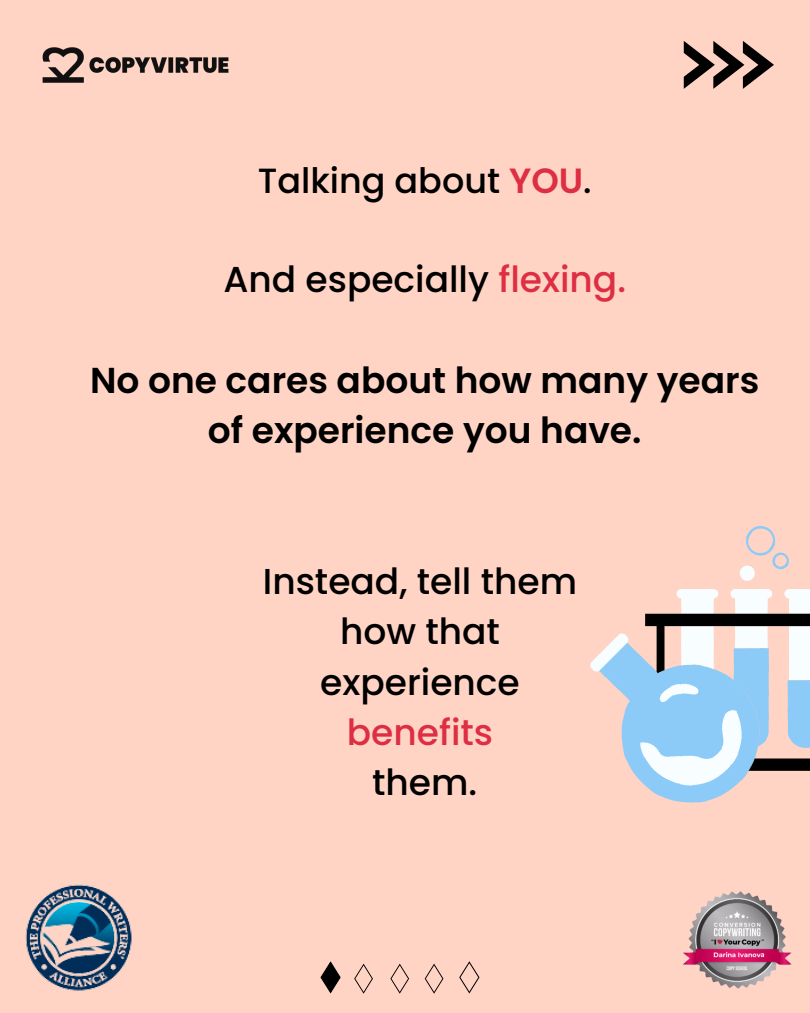
<style>
.page{position:relative;width:810px;height:1013px;background:#fff}
.page>*{position:absolute;margin:0;border:0;box-sizing:border-box;transform-origin:0 0}
.t1{font:500 36px "Poppins";color:#000}
.t2{font:600 36px/50.2px "Poppins";color:#000;text-align:center}
.t3{font:500 36px "Poppins";color:#dd2e44}
.t4{font:500 35px "Poppins";color:#000}
.s1{font-weight:600;color:#dd2e44}
.s2{color:#dd2e44}
</style>
<div class="page">
<div style="left:0;top:0;width:810px;height:1012px;background:#ffd4c4"></div>
<img style="left:42px;top:47px;width:187px;height:36px">
<svg style="left:684px;top:41px;width:90px;height:48px"></svg>
<svg style="left:590px;top:633px;width:55px;height:152px"></svg>
<svg style="left:645px;top:526px;width:165px;height:276px"></svg>
<img style="left:25px;top:884px;width:107px;height:107px">
<img style="left:683px;top:891px;width:109px;height:98px">
<svg style="left:390px;top:963px;width:19px;height:30px"></svg>
<svg style="left:425px;top:963px;width:18px;height:30px"></svg>
<svg style="left:459px;top:961px;width:20px;height:32px"></svg>
<svg style="left:354px;top:963px;width:19px;height:30px"></svg>
<svg style="left:320px;top:961px;width:21px;height:32px"></svg>
<p class="t4" style="left:258px;top:157px;width:335px">Talking about <span class="s1">YOU</span>.</p>
<p class="t1" style="left:223px;top:254px;width:404px">And especially <span class="s2">flexing.</span></p>
<p class="t2" style="left:90px;top:355px;width:671px">No one cares about how many years of experience you have.</p>
<p class="t1" style="left:263px;top:556px;width:316px">Instead, tell them</p>
<p class="t1" style="left:340px;top:606px;width:161px">how that</p>
<p class="t1" style="left:320px;top:656px;width:201px">experience</p>
<p class="t3" style="left:347px;top:707px;width:148px">benefits</p>
<p class="t1" style="left:372px;top:757px;width:107px">them.</p>
</div>
